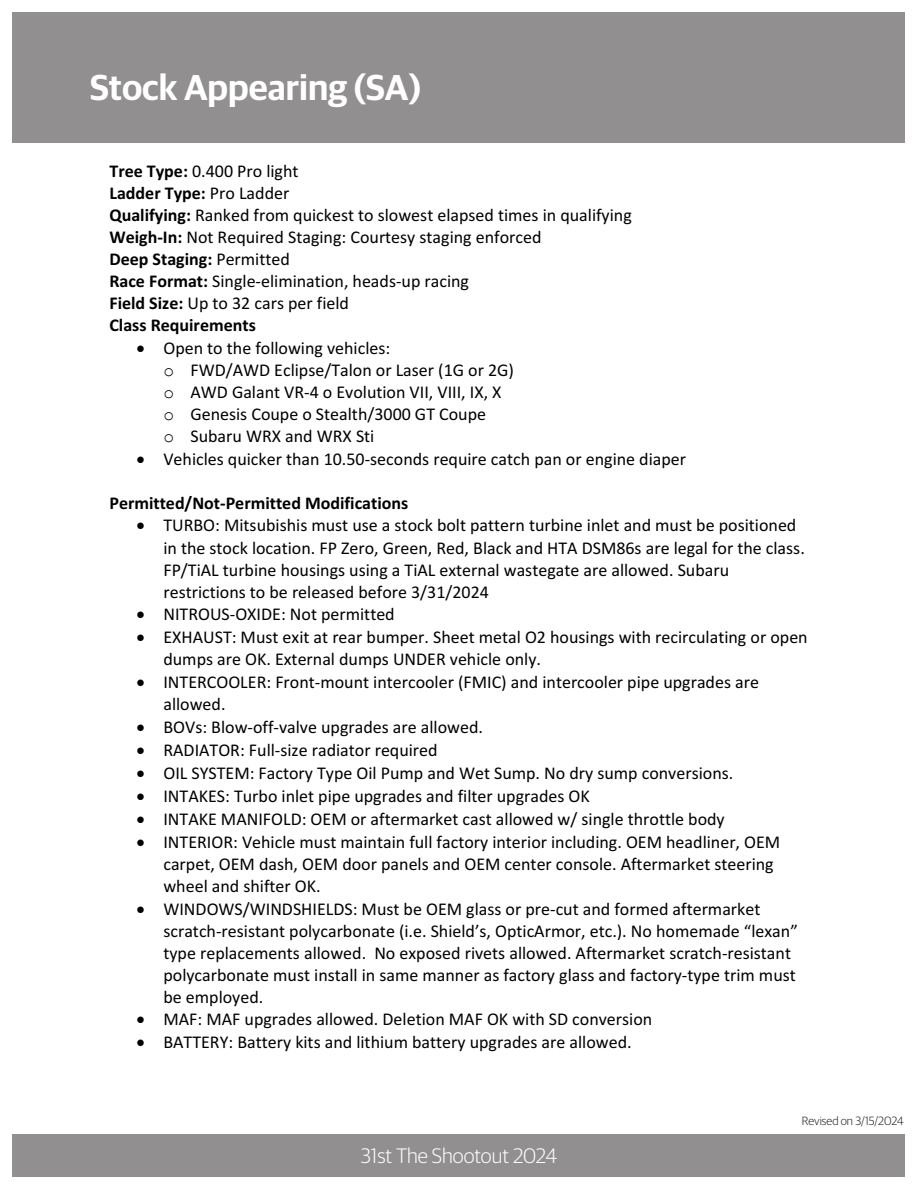
<style>
.page{position:relative;width:918px;height:1188px;background:#fff}
.page>*{position:absolute;margin:0;border:0;box-sizing:border-box;transform-origin:0 0}
.t1{font:600 36px "Guardian Sans";color:#fff}
.t2{font:300 21px "Guardian Sans";letter-spacing:-.005em;color:#fff}
.t3{font:18px/21.9px "Calibri";color:#000}
.t4{font:700 18px "Calibri";color:#000}
.t5{font:300 12px "Guardian Sans";color:#231f20}
.s1{font-weight:700}
.s2{font-family:"Courier New"}
</style>
<div class="page">
<div style="left:13px;top:13px;width:892px;height:130px;background:#918f8f"></div>
<div style="left:13px;top:1134px;width:892px;height:43px;background:#918f8f"></div>
<p class="t1" style="left:90px;top:61px;width:333px">Stock Appearing (SA)</p>
<p class="t3" style="left:109px;top:160px;width:524px"><span class="s1">Tree Type:</span> 0.400 Pro light<br><span class="s1">Ladder Type:</span> Pro Ladder<br><span class="s1">Qualifying:</span> Ranked from quickest to slowest elapsed times in qualifying <span class="s1">Weigh-In:</span> Not Required Staging: Courtesy staging enforced<br><span class="s1">Deep Staging:</span> Permitted<br><span class="s1">Race Format:</span> Single-elimination, heads-up racing<br><span class="s1">Field Size:</span> Up to 32 cars per field<br><span class="s1">Class Requirements</span></p>
<p class="t3" style="left:163px;top:337px;width:352px;text-indent:-27px">• Open to the following vehicles:<br><span class="s2">o</span> FWD/AWD Eclipse/Talon or Laser (1G or 2G) <span class="s2">o</span> AWD Galant VR-4 o Evolution VII, VIII, IX, X <span class="s2">o</span> Genesis Coupe o Stealth/3000 GT Coupe<br><span class="s2">o</span> Subaru WRX and WRX Sti</p>
<p class="t3" style="left:136px;top:447px;width:551px">• Vehicles quicker than 10.50-seconds require catch pan or engine diaper</p>
<p class="t4" style="left:109px;top:490px;width:300px">Permitted/Not-Permitted Modifications</p>
<p class="t3" style="left:163px;top:514px;width:643px;text-indent:-27px">• TURBO: Mitsubishis must use a stock bolt pattern turbine inlet and must be positioned in the stock location. FP Zero, Green, Red, Black and HTA DSM86s are legal for the class.<br>FP/TiAL turbine housings using a TiAL external wastegate are allowed. Subaru restrictions to be released before 3/31/2024</p>
<p class="t3" style="left:136px;top:603px;width:260px">• NITROUS-OXIDE: Not permitted</p>
<p class="t3" style="left:163px;top:626px;width:646px;text-indent:-27px">• EXHAUST: Must exit at rear bumper. Sheet metal O2 housings with recirculating or open dumps are OK. External dumps UNDER vehicle only.</p>
<p class="t3" style="left:163px;top:670px;width:597px;line-height:22.4px;text-indent:-27px">• INTERCOOLER: Front-mount intercooler (FMIC) and intercooler pipe upgrades are allowed.</p>
<p class="t3" style="left:136px;top:716px;width:348px">• BOVs: Blow-off-valve upgrades are allowed.</p>
<p class="t3" style="left:136px;top:739px;width:303px">• RADIATOR: Full-size radiator required</p>
<p class="t3" style="left:136px;top:761px;width:598px">• OIL SYSTEM: Factory Type Oil Pump and Wet Sump. No dry sump conversions.</p>
<p class="t3" style="left:136px;top:784px;width:455px">• INTAKES: Turbo inlet pipe upgrades and filter upgrades OK</p>
<p class="t3" style="left:136px;top:807px;width:590px">• INTAKE MANIFOLD: OEM or aftermarket cast allowed w/ single throttle body</p>
<p class="t3" style="left:163px;top:830px;width:618px;text-indent:-27px">• INTERIOR: Vehicle must maintain full factory interior including. OEM headliner, OEM carpet, OEM dash, OEM door panels and OEM center console. Aftermarket steering wheel and shifter OK.</p>
<p class="t3" style="left:163px;top:897px;width:636px;text-indent:-27px">• WINDOWS/WINDSHIELDS: Must be OEM glass or pre-cut and formed aftermarket scratch-resistant polycarbonate (i.e. Shield’s, OpticArmor, etc.). No homemade “lexan” type replacements allowed. No exposed rivets allowed. Aftermarket scratch-resistant polycarbonate must install in same manner as factory glass and factory-type trim must be employed.</p>
<p class="t3" style="left:136px;top:1008px;width:517px">• MAF: MAF upgrades allowed. Deletion MAF OK with SD conversion</p>
<p class="t3" style="left:136px;top:1031px;width:497px">• BATTERY: Battery kits and lithium battery upgrades are allowed.</p>
<p class="t2" style="left:361px;top:1142px;width:198px">31st The Shootout 2024</p>
<p class="t5" style="left:802px;top:1113px;width:103px">Revised on 3/15/2024</p>
</div>
